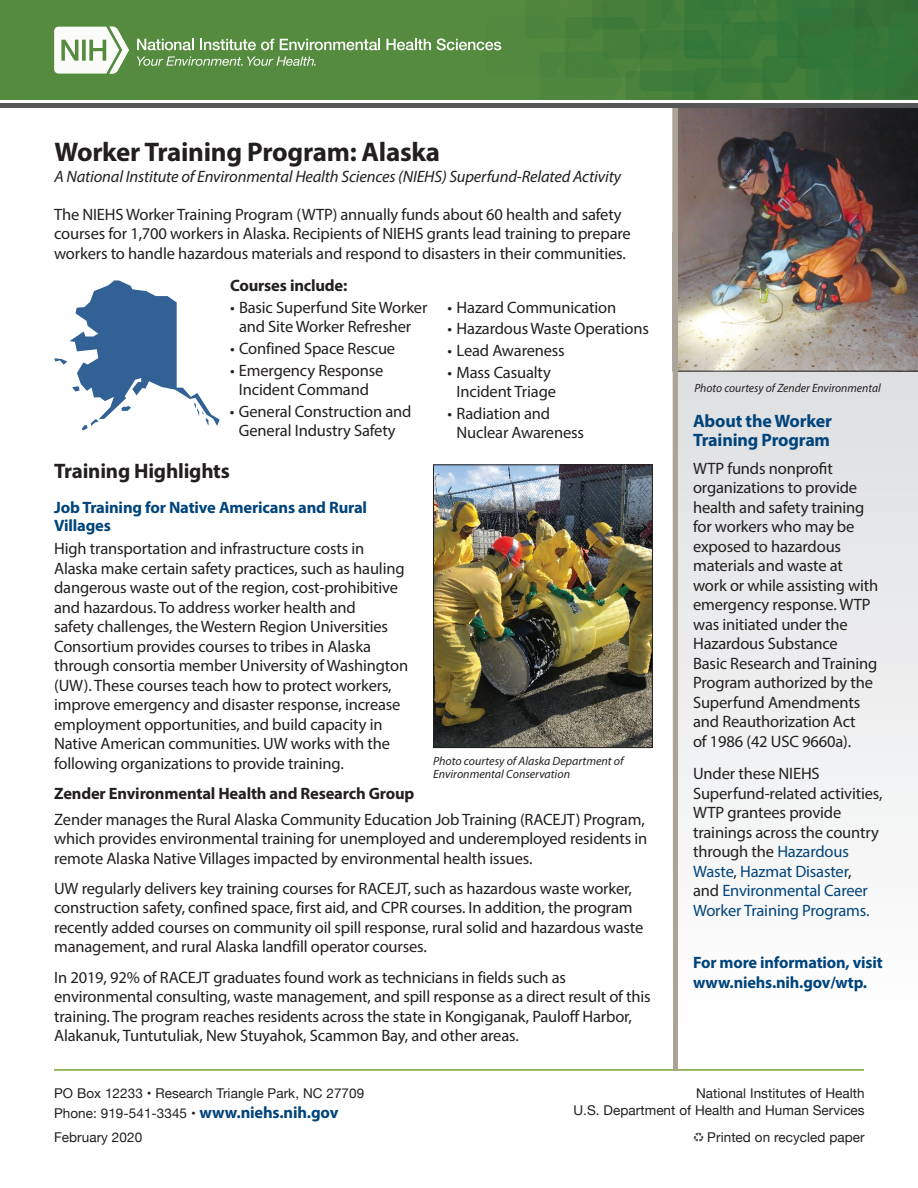
<style>
.page{position:relative;width:918px;height:1188px;background:#fff}
.page>*{position:absolute;margin:0;border:0;box-sizing:border-box;transform-origin:0 0}
.t1{font:700 27px "Myriad Pro";letter-spacing:-.01em;color:#231f20}
.t2{font:700 21px "Myriad Pro";letter-spacing:-.01em;color:#231f20}
.t3{font:700 18px/19.5px "Myriad Pro";letter-spacing:-.01em;color:#00447b}
.t4{font:16.5px/19.5px "Myriad Pro";letter-spacing:-.01em;color:#231f20}
.t5{font:700 16.5px/19.5px "Myriad Pro";letter-spacing:-.01em;color:#00447b}
.t6{font:italic 16.5px "Myriad Pro";letter-spacing:-.01em;color:#231f20}
.t7{font:700 16.5px "Myriad Pro";letter-spacing:-.01em;color:#231f20}
.t8{font:13.5px/19.5px "Helvetica Neue";letter-spacing:.005em;color:#231f20}
.t9{font:italic 12px/13.5px "Myriad Pro";color:#231f20}
.s1{color:#00447b}
.s2{font-family:"Myriad Pro";font-weight:700;font-size:16.5px;color:#00447b}
</style>
<div class="page">
<svg style="left:677px;top:372px;width:241px;height:697px"></svg>
<svg style="left:54px;top:280px;width:166px;height:151px"></svg>
<img style="left:677px;top:108px;width:241px;height:264px">
<img style="left:435px;top:466px;width:216px;height:280px">
<svg style="left:694px;top:1133px;width:10px;height:9px"></svg>
<hr style="left:54px;top:1069px;width:810px;height:2px;background:#78a22d">
<img style="left:0;top:0;width:918px;height:99px">
<hr style="left:673px;top:105px;width:4px;height:965px;background:#aca395">
<svg style="left:54px;top:27px;width:75px;height:47px"></svg>
<svg style="left:137px;top:39px;width:57px;height:11px"></svg>
<svg style="left:200px;top:39px;width:74px;height:11px"></svg>
<svg style="left:280px;top:39px;width:100px;height:11px"></svg>
<svg style="left:386px;top:39px;width:45px;height:11px"></svg>
<svg style="left:437px;top:38px;width:64px;height:12px"></svg>
<svg style="left:137px;top:56px;width:179px;height:10px"></svg>
<hr style="left:0;top:104px;width:918px;height:4px;background:#535557">
<div style="left:433px;top:464px;width:220px;height:284px;border:1px solid #231f20"></div>
<h1 class="t1" style="left:54px;top:135px;width:387px">Worker Training Program: Alaska</h1>
<p class="t6" style="left:54px;top:167px;width:568px">A National Institute of Environmental Health Sciences (NIEHS) Superfund-Related Activity</p>
<p class="t4" style="left:54px;top:204px;width:578px">The NIEHS Worker Training Program (WTP) annually funds about 60 health and safety courses for 1,700 workers in Alaska. Recipients of NIEHS grants lead training to prepare workers to handle hazardous materials and respond to disasters in their communities.</p>
<p class="t7" style="left:230px;top:275px;width:119px">Courses include:</p>
<p class="t4" style="left:239px;top:297px;width:379px;text-indent:-9px">• Basic Superfund Site Worker • Hazard Communication and Site Worker Refresher</p>
<p class="t4" style="left:448px;top:319px;width:203px">• Hazardous Waste Operations</p>
<p class="t4" style="left:230px;top:338px;width:167px">• Confined Space Rescue</p>
<p class="t4" style="left:448px;top:340px;width:119px">• Lead Awareness</p>
<p class="t4" style="left:230px;top:360px;width:155px">• Emergency Response</p>
<p class="t4" style="left:448px;top:362px;width:105px">• Mass Casualty</p>
<p class="t4" style="left:239px;top:379px;width:132px">Incident Command</p>
<p class="t4" style="left:457px;top:382px;width:101px">Incident Triage</p>
<p class="t4" style="left:230px;top:401px;width:183px">• General Construction and</p>
<p class="t4" style="left:448px;top:403px;width:104px">• Radiation and</p>
<p class="t4" style="left:239px;top:421px;width:158px">General Industry Safety</p>
<p class="t4" style="left:457px;top:423px;width:129px">Nuclear Awareness</p>
<p class="t2" style="left:54px;top:458px;width:177px">Training Highlights</p>
<p class="t5" style="left:54px;top:497px;width:315px;line-height:18px">Job Training for Native Americans and Rural<br>Villages</p>
<p class="t4" style="left:54px;top:539px;width:356px">High transportation and infrastructure costs in Alaska make certain safety practices, such as hauling dangerous waste out of the region, cost-prohibitive and hazardous. To address worker health and<br>safety challenges, the Western Region Universities Consortium provides courses to tribes in Alaska through consortia member University of Washington (UW). These courses teach how to protect workers, improve emergency and disaster response, increase employment opportunities, and build capacity in Native American communities. UW works with the following organizations to provide training.</p>
<p class="t7" style="left:54px;top:783px;width:362px">Zender Environmental Health and Research Group</p>
<p class="t4" style="left:54px;top:809px;width:595px">Zender manages the Rural Alaska Community Education Job Training (RACEJT) Program, which provides environmental training for unemployed and underemployed residents in remote Alaska Native Villages impacted by environmental health issues.</p>
<p class="t4" style="left:54px;top:878px;width:591px">UW regularly delivers key training courses for RACEJT, such as hazardous waste worker, construction safety, confined space, first aid, and CPR courses. In addition, the program recently added courses on community oil spill response, rural solid and hazardous waste management, and rural Alaska landfill operator courses.</p>
<p class="t4" style="left:54px;top:967px;width:598px">In 2019, 92% of RACEJT graduates found work as technicians in fields such as environmental consulting, waste management, and spill response as a direct result of this training. The program reaches residents across the state in Kongiganak, Pauloff Harbor, Alakanuk, Tuntutuliak, New Stuyahok, Scammon Bay, and other areas.</p>
<p class="t9" style="left:433px;top:754px;width:192px">Photo courtesy of Alaska Department of<br>Environmental Conservation</p>
<p class="t9" style="left:694px;top:381px;width:188px">Photo courtesy of Zender Environmental</p>
<p class="t3" style="left:693px;top:410px;width:140px">About the Worker<br>Training Program</p>
<p class="t4" style="left:693px;top:458px;width:187px">WTP funds nonprofit organizations to provide health and safety training for workers who may be exposed to hazardous materials and waste at work or while assisting with emergency response. WTP was initiated under the<br>Hazardous Substance<br>Basic Research and Training<br>Program authorized by the<br>Superfund Amendments and Reauthorization Act<br>of 1986 (42 USC 9660a).</p>
<p class="t4" style="left:693px;top:764px;width:191px">Under these NIEHS<br>Superfund-related activities,<br>WTP grantees provide trainings across the country through the <span class="s1">Hazardous<br>Waste</span>, <span class="s1">Hazmat Disaster</span>,<br>and <span class="s1">Environmental Career<br>Worker Training Programs.</span></p>
<p class="t5" style="left:693px;top:952px;width:191px">For more information, visit www.niehs.nih.gov/wtp.</p>
<p class="t8" style="left:54px;top:1085px;width:312px">PO Box 12233 • Research Triangle Park, NC 27709<br>Phone: 919-541-3345 • <span class="s2">www.niehs.nih.gov</span></p>
<p class="t8" style="left:54px;top:1128px;width:90px">February 2020</p>
<p class="t8" style="left:573px;top:1086px;width:293px;line-height:16.5px;text-align:right">National Institutes of Health<br>U.S. Department of Health and Human Services</p>
<p class="t8" style="left:707px;top:1128px;width:159px">Printed on recycled paper</p>
</div>
